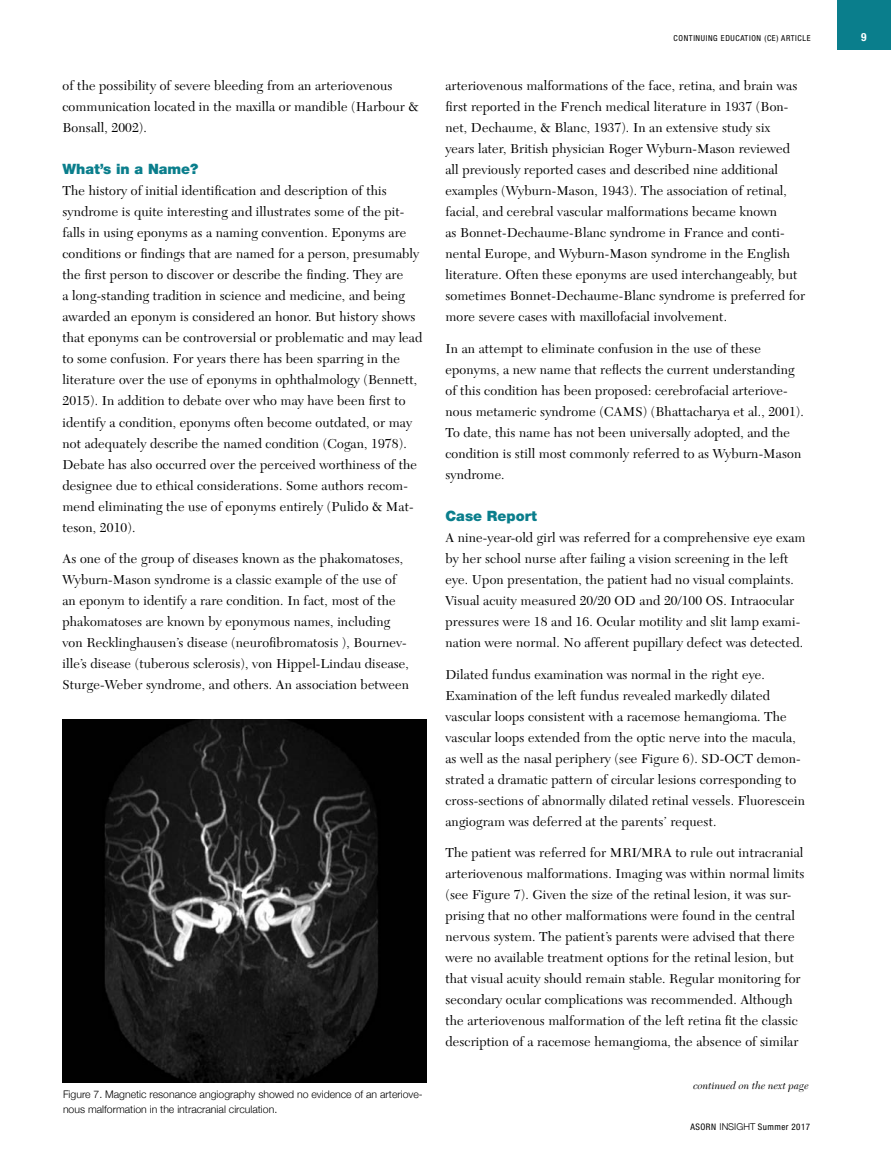
<style>
.page{position:relative;width:891px;height:1175px;background:#fff}
.page>*{position:absolute;margin:0;border:0;box-sizing:border-box;transform-origin:0 0}
.t1{font:900 14.25px "Helvetica Neue";color:#0a7e8c}
.t2{font:13.5px/21px "New Caledonia";letter-spacing:.01em;color:#000}
.t3{font:700 condensed 11.25px "Helvetica Neue";color:#fff}
.t4{font:300 10.5px/15px "Helvetica Neue";color:#000}
.t5{font:italic 10.5px "New Caledonia";color:#000}
.t6{font:condensed 9px "Helvetica Neue";letter-spacing:.05em;color:#000}
.t7{font:condensed 8.25px "Helvetica Neue";letter-spacing:.075em;color:#000}
.s1{font-weight:300;font-stretch:normal;font-size:9.45px}
</style>
<div class="page">
<div style="left:837px;top:0;width:54px;height:50px;background:#0a7e8c"></div>
<img style="left:63px;top:719px;width:363px;height:363px">
<p class="t2" style="left:63px;top:76px;width:358px">of the possibility of severe bleeding from an arteriovenous communication located in the maxilla or mandible (Harbour &amp;<br>Bonsall, 2002).</p>
<p class="t1" style="left:63px;top:161px;width:137px">What’s in a Name?</p>
<p class="t2" style="left:63px;top:181px;width:361px">The history of initial identification and description of this syndrome is quite interesting and illustrates some of the pit&shy;falls in using eponyms as a naming convention. Eponyms are conditions or findings that are named for a person, presumably the first person to discover or describe the finding. They are<br>a long-standing tradition in science and medicine, and being awarded an eponym is considered an honor. But history shows that eponyms can be controversial or problematic and may lead to some confusion. For years there has been sparring in the literature over the use of eponyms in ophthalmology (Bennett, 2015). In addition to debate over who may have been first to identify a condition, eponyms often become outdated, or may not adequately describe the named condition (Cogan, 1978).<br>Debate has also occurred over the perceived worthiness of the designee due to ethical considerations. Some authors recom&shy;mend eliminating the use of eponyms entirely (Pulido &amp; Mat&shy;teson, 2010).</p>
<p class="t2" style="left:63px;top:548px;width:348px">As one of the group of diseases known as the phakomatoses, Wyburn-Mason syndrome is a classic example of the use of an eponym to identify a rare condition. In fact, most of the phakomatoses are known by eponymous names, including von Recklinghausen’s disease (neurofibromatosis ), Bournev&shy;ille’s disease (tuberous sclerosis), von Hippel-Lindau disease, Sturge-Weber syndrome, and others. An association between</p>
<p class="t4" style="left:63px;top:1085px;width:361px">Figure 7. Magnetic resonance angiography showed no evidence of an arteriove&shy;nous malformation in the intracranial circulation.</p>
<p class="t7" style="left:674px;top:33px;width:138px">CONTINUING EDUCATION (CE) ARTICLE</p>
<p class="t3" style="left:861px;top:30px;width:7px">9</p>
<p class="t2" style="left:446px;top:76px;width:361px">arteriovenous malformations of the face, retina, and brain was first reported in the French medical literature in 1937 (Bon&shy;net, Dechaume, &amp; Blanc, 1937). In an extensive study six<br>years later, British physician Roger Wyburn-Mason reviewed all previously reported cases and described nine additional examples (Wyburn-Mason, 1943). The association of retinal, facial, and cerebral vascular malformations became known<br>as Bonnet-Dechaume-Blanc syndrome in France and conti&shy;nental Europe, and Wyburn-Mason syndrome in the English literature. Often these eponyms are used interchangeably, but sometimes Bonnet-Dechaume-Blanc syndrome is preferred for more severe cases with maxillofacial involvement.</p>
<p class="t2" style="left:446px;top:338px;width:360px">In an attempt to eliminate confusion in the use of these eponyms, a new name that reflects the current understanding of this condition has been proposed: cerebrofacial arteriove&shy;nous metameric syndrome (CAMS) (Bhattacharya et al., 2001).<br>To date, this name has not been universally adopted, and the condition is still most commonly referred to as Wyburn-Mason syndrome.</p>
<p class="t1" style="left:446px;top:507px;width:93px">Case Report</p>
<p class="t2" style="left:446px;top:527px;width:362px">A nine-year-old girl was referred for a comprehensive eye exam by her school nurse after failing a vision screening in the left eye. Upon presentation, the patient had no visual complaints.<br>Visual acuity measured 20/20 OD and 20/100 OS. Intraocular pressures were 18 and 16. Ocular motility and slit lamp exami&shy;nation were normal. No afferent pupillary defect was detected.</p>
<p class="t2" style="left:446px;top:664px;width:361px">Dilated fundus examination was normal in the right eye.<br>Examination of the left fundus revealed markedly dilated vascular loops consistent with a racemose hemangioma. The vascular loops extended from the optic nerve into the macula, as well as the nasal periphery (see Figure 6). SD-OCT demon&shy;strated a dramatic pattern of circular lesions corresponding to cross-sections of abnormally dilated retinal vessels. Fluorescein angiogram was deferred at the parents’ request.</p>
<p class="t2" style="left:446px;top:842px;width:361px">The patient was referred for MRI/MRA to rule out intracranial arteriovenous malformations. Imaging was within normal limits (see Figure 7). Given the size of the retinal lesion, it was sur&shy;prising that no other malformations were found in the central nervous system. The patient’s parents were advised that there were no available treatment options for the retinal lesion, but that visual acuity should remain stable. Regular monitoring for secondary ocular complications was recommended. Although the arteriovenous malformation of the left retina fit the classic description of a racemose hemangioma, the absence of similar</p>
<p class="t5" style="left:693px;top:1079px;width:117px">continued on the next page</p>
<p class="t6" style="left:691px;top:1121px;width:121px">ASORN <span class="s1">INSIGHT</span> Summer 2017</p>
</div>
